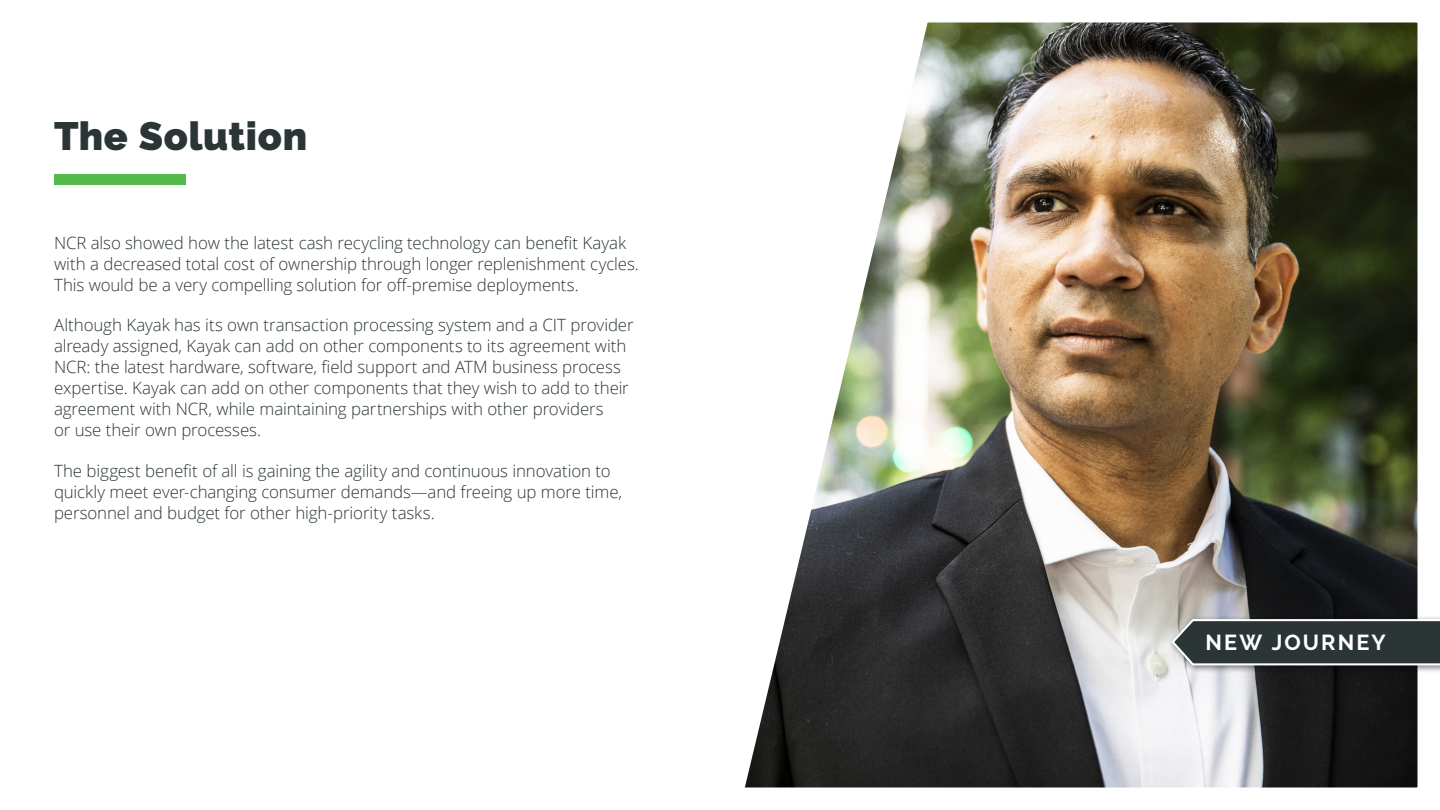
<style>
.page{position:relative;width:1440px;height:810px;background:#fff}
.page>*{position:absolute;margin:0;border:0;box-sizing:border-box;transform-origin:0 0}
.t1{font:900 39.38px "Raleway";letter-spacing:.02em;color:#2b3536}
.t2{font:700 21.67px "Raleway";letter-spacing:.095em;color:#fff}
.t3{font:300 16.88px/21.1px "Open Sans";letter-spacing:-.01em;color:#2b3536}
</style>
<div class="page">
<img style="left:933px;top:23px;width:484px;height:764px">
<div style="left:55px;top:175px;width:131px;height:10px;background:#54ba47"></div>
<svg style="left:745px;top:23px;width:188px;height:764px"></svg>
<div style="left:1168px;top:615px;width:272px;height:59px;background:#000;opacity:.5"></div>
<svg style="left:1170px;top:618px;width:270px;height:48px;background:#464e4f"></svg>
<h1 class="t1" style="left:54px;top:113px;width:255px">The Solution</h1>
<p class="t3" style="left:54px;top:231px;width:586px">NCR also showed how the latest cash recycling technology can benefit Kayak with a decreased total cost of ownership through longer replenishment cycles.<br>This would be a very compelling solution for off-premise deployments.</p>
<p class="t3" style="left:54px;top:314px;width:581px">Although Kayak has its own transaction processing system and a CIT provider already assigned, Kayak can add on other components to its agreement with NCR: the latest hardware, software, field support and ATM business process expertise. Kayak can add on other components that they wish to add to their agreement with NCR, while maintaining partnerships with other providers<br>or use their own processes.</p>
<p class="t3" style="left:54px;top:459px;width:569px">The biggest benefit of all is gaining the agility and continuous innovation to quickly meet ever-changing consumer demands—and freeing up more time, personnel and budget for other high-priority tasks.</p>
<p class="t2" style="left:1206px;top:630px;width:182px">NEW JOURNEY</p>
</div>
